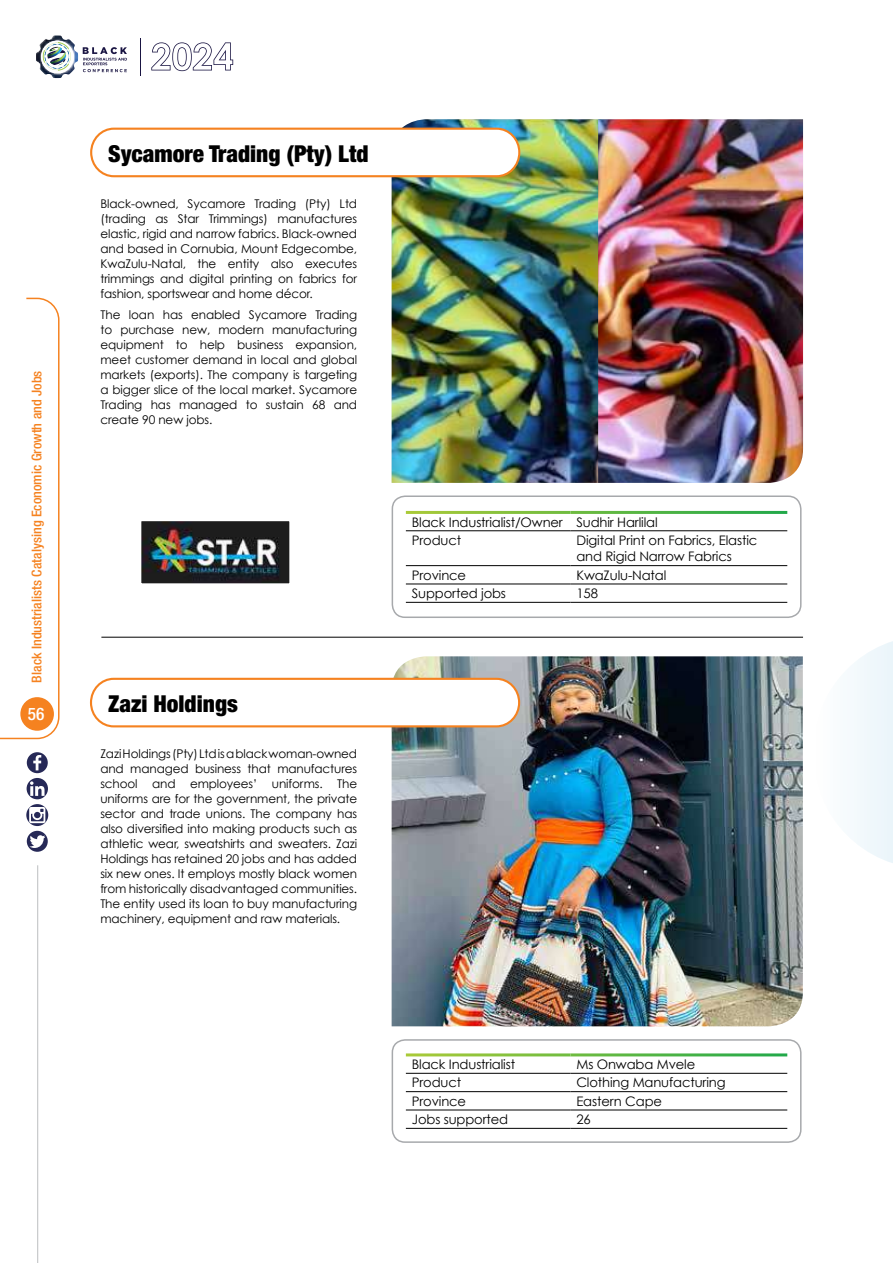
<style>
.page{position:relative;width:893px;height:1263px;background:#fff}
.page>*{position:absolute;margin:0;border:0;box-sizing:border-box;transform-origin:0 0}
.t1{font:900 condensed 23.4px "Helvetica Neue";color:#000}
.t2{font:500 condensed 17.25px "Helvetica Neue LT Std";color:#fff}
.t3{font:500 condensed 13.5px "Helvetica Neue LT Std";color:#f58220;scale:1.04 1}
.t4{font:13.2px/18.3px "Century Gothic";letter-spacing:-.01em;color:#000}
.t5{font:12px/15px "Century Gothic";letter-spacing:-.01em;color:#000;text-align:justify}
</style>
<div class="page">
<img style="left:392px;top:119px;width:206px;height:364px">
<img style="left:598px;top:119px;width:205px;height:364px">
<img style="left:392px;top:656px;width:411px;height:370px">
<hr style="left:101px;top:637px;width:702px;height:1px;background:#000">
<div style="left:91px;top:679px;width:428px;height:47px;background:#fff;border-radius:23px"></div>
<div style="left:90px;top:678px;width:430px;height:49px;border:2px solid #f58220;border-radius:23px"></div>
<hr style="left:406px;top:530px;width:164px;height:1px;background:#000">
<hr style="left:570px;top:530px;width:217px;height:1px;background:#000">
<hr style="left:406px;top:565px;width:164px;height:1px;background:#000">
<hr style="left:570px;top:565px;width:217px;height:1px;background:#000">
<hr style="left:406px;top:584px;width:164px;height:1px;background:#000">
<hr style="left:570px;top:584px;width:217px;height:1px;background:#000">
<hr style="left:406px;top:602px;width:164px;height:1px;background:#000">
<hr style="left:570px;top:602px;width:217px;height:1px;background:#000">
<div style="left:392px;top:495px;width:409px;height:123px;border:2px solid #a7a9ac;border-radius:13px"></div>
<hr style="left:406px;top:1073px;width:164px;height:1px;background:#000">
<hr style="left:570px;top:1073px;width:217px;height:1px;background:#000">
<hr style="left:406px;top:1091px;width:164px;height:1px;background:#000">
<hr style="left:406px;top:1110px;width:164px;height:1px;background:#000">
<hr style="left:406px;top:1128px;width:164px;height:1px;background:#000">
<hr style="left:570px;top:1091px;width:217px;height:1px;background:#000">
<hr style="left:570px;top:1110px;width:217px;height:1px;background:#000">
<hr style="left:570px;top:1128px;width:217px;height:1px;background:#000">
<div style="left:392px;top:1039px;width:409px;height:104px;border:2px solid #a7a9ac;border-radius:13px"></div>
<div style="left:91px;top:129px;width:428px;height:47px;background:#fff;border-radius:23px"></div>
<div style="left:90px;top:128px;width:430px;height:49px;border:2px solid #f58220;border-radius:23px"></div>
<img style="left:143px;top:522px;width:145px;height:60px">
<div style="left:140px;top:519px;width:151px;height:66px;border:2px solid #fff"></div>
<svg style="left:854px;top:641px;width:39px;height:222px"></svg>
<hr style="left:37px;top:865px;width:1px;height:398px;background:#bcbec0">
<svg style="left:0;top:297px;width:60px;height:443px"></svg>
<div style="left:20px;top:697px;width:34px;height:34px;background:#f58220;border-radius:50%"></div>
<svg style="left:26px;top:752px;width:22px;height:100px"></svg>
<svg style="left:36px;top:35px;width:198px;height:44px"></svg>
<hr style="left:140px;top:38px;width:1px;height:38px;background:#191442">
<p class="t3" style="left:29px;top:682px;width:301px;rotate:-90deg">Black Industrialists Catalysing Economic Growth and Jobs</p>
<h2 class="t2" style="left:28px;top:704px;width:18px">56</h2>
<h1 class="t1" style="left:108px;top:139px;width:262px">Sycamore Trading (Pty) Ltd</h1>
<p class="t5" style="left:101px;top:196px;width:258px">Black-owned, Sycamore Trading (Pty) Ltd (trading as Star Trimmings) manufactures elastic, rigid and narrow fabrics. Black-owned and based in Cornubia, Mount Edgecombe, KwaZulu-Natal, the entity also executes trimmings and digital printing on fabrics for fashion, sportswear and home décor.</p>
<p class="t5" style="left:101px;top:307px;width:258px">The loan has enabled Sycamore Trading to purchase new, modern manufacturing equipment to help business expansion, meet customer demand in local and global markets (exports). The company is targeting a bigger slice of the local market. Sycamore Trading has managed to sustain 68 and create 90 new jobs.</p>
<h1 class="t1" style="left:108px;top:689px;width:131px">Zazi Holdings</h1>
<p class="t5" style="left:100px;top:746px;width:258px">Zazi Holdings (Pty) Ltd is a black woman-owned and managed business that manufactures school and employees’ uniforms. The uniforms are for the government, the private sector and trade unions. The company has also diversified into making products such as athletic wear, sweatshirts and sweaters. Zazi Holdings has retained 20 jobs and has added six new ones. It employs mostly black women from historically disadvantaged communities.<br>The entity used its loan to buy manufacturing machinery, equipment and raw materials.</p>
<p class="t4" style="left:412px;top:512px;width:247px">Black Industrialist/Owner Sudhir Harlilal<br>Product</p>
<p class="t4" style="left:576px;top:532px;width:182px;line-height:16.5px">Digital Print on Fabrics, Elastic and Rigid Narrow Fabrics</p>
<p class="t4" style="left:412px;top:566px;width:56px">Province</p>
<p class="t4" style="left:576px;top:566px;width:92px">KwaZulu-Natal</p>
<p class="t4" style="left:412px;top:584px;width:96px">Supported jobs</p>
<p class="t4" style="left:576px;top:584px;width:23px">158</p>
<p class="t4" style="left:412px;top:1055px;width:105px">Black Industrialist</p>
<p class="t4" style="left:576px;top:1055px;width:120px">Ms Onwaba Mvele</p>
<p class="t4" style="left:412px;top:1073px;width:51px">Product</p>
<p class="t4" style="left:576px;top:1073px;width:151px">Clothing Manufacturing</p>
<p class="t4" style="left:412px;top:1092px;width:56px">Province</p>
<p class="t4" style="left:576px;top:1092px;width:87px">Eastern Cape</p>
<p class="t4" style="left:412px;top:1110px;width:98px">Jobs supported</p>
<p class="t4" style="left:576px;top:1110px;width:16px">26</p>
</div>
